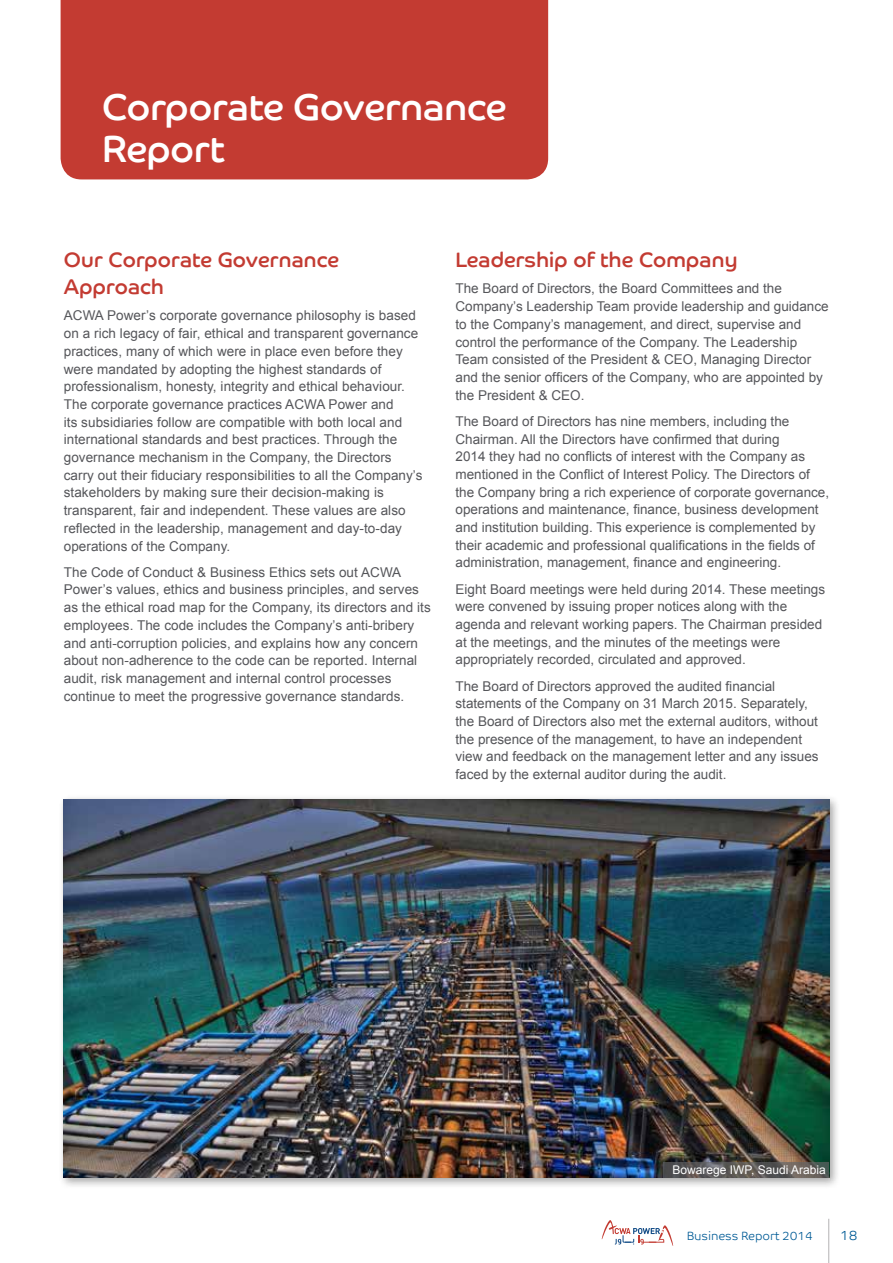
<style>
.page{position:relative;width:893px;height:1263px;background:#fff}
.page>*{position:absolute;margin:0;border:0;box-sizing:border-box;transform-origin:0 0}
.t1{font:37.5px/42px "Co Headline";color:#fff}
.t2{font:21px/27px "Co Headline";letter-spacing:.01em;color:#c33b32}
.t3{font:13.5px/17.7px "Arial";color:#55565a}
.t4{font:300 13.5px "Co Text";color:#005b96}
.t5{font:12px "Arial";color:#fff}
.t6{font:300 12px "Co Text";letter-spacing:-.01em;color:#005b96}
</style>
<div class="page">
<svg style="left:602px;top:1220px;width:71px;height:26px"></svg>
<hr style="left:828px;top:1219px;width:1px;height:44px;background:#b3b2b3">
<div style="left:61px;top:0;width:487px;height:179px;background:#c33b32"></div>
<div style="left:59px;top:794px;width:781px;height:395px;background:#000;opacity:.35"></div>
<img style="left:64px;top:799px;width:765px;height:379px">
<svg style="left:663px;top:1162px;width:166px;height:16px;background:#5c5a58"></svg>
<h1 class="t1" style="left:102px;top:86px;width:406px">Corporate Governance<br>Report</h1>
<h2 class="t2" style="left:64px;top:246px;width:277px">Our Corporate Governance<br>Approach</h2>
<p class="t3" style="left:64px;top:307px;width:360px">ACWA Power’s corporate governance philosophy is based on a rich legacy of fair, ethical and transparent governance practices, many of which were in place even before they were mandated by adopting the highest standards of professionalism, honesty, integrity and ethical behaviour.<br>The corporate governance practices ACWA Power and<br>its subsidiaries follow are compatible with both local and international standards and best practices. Through the governance mechanism in the Company, the Directors carry out their fiduciary responsibilities to all the Company’s stakeholders by making sure their decision-making is transparent, fair and independent. These values are also reflected in the leadership, management and day-to-day operations of the Company.</p>
<p class="t3" style="left:64px;top:563px;width:369px">The Code of Conduct &amp; Business Ethics sets out ACWA Power’s values, ethics and business principles, and serves as the ethical road map for the Company, its directors and its employees. The code includes the Company’s anti-bribery and anti-corruption policies, and explains how any concern about non-adherence to the code can be reported. Internal audit, risk management and internal control processes continue to meet the progressive governance standards.</p>
<h2 class="t2" style="left:455px;top:246px;width:283px">Leadership of the Company</h2>
<p class="t3" style="left:455px;top:280px;width:375px">The Board of Directors, the Board Committees and the Company’s Leadership Team provide leadership and guidance to the Company’s management, and direct, supervise and control the performance of the Company. The Leadership Team consisted of the President &amp; CEO, Managing Director and the senior officers of the Company, who are appointed by the President &amp; CEO.</p>
<p class="t3" style="left:455px;top:412px;width:375px">The Board of Directors has nine members, including the Chairman. All the Directors have confirmed that during<br>2014 they had no conflicts of interest with the Company as mentioned in the Conflict of Interest Policy. The Directors of the Company bring a rich experience of corporate governance, operations and maintenance, finance, business development and institution building. This experience is complemented by their academic and professional qualifications in the fields of administration, management, finance and engineering.</p>
<p class="t3" style="left:455px;top:580px;width:371px">Eight Board meetings were held during 2014. These meetings were convened by issuing proper notices along with the agenda and relevant working papers. The Chairman presided at the meetings, and the minutes of the meetings were appropriately recorded, circulated and approved.</p>
<p class="t3" style="left:455px;top:677px;width:365px">The Board of Directors approved the audited financial statements of the Company on 31 March 2015. Separately, the Board of Directors also met the external auditors, without the presence of the management, to have an independent view and feedback on the management letter and any issues faced by the external auditor during the audit.</p>
<p class="t5" style="left:673px;top:1162px;width:155px">Bowarege IWP, Saudi Arabia</p>
<p class="t6" style="left:687px;top:1228px;width:128px">Business Report 2014</p>
<p class="t4" style="left:840px;top:1227px;width:19px">18</p>
</div>
